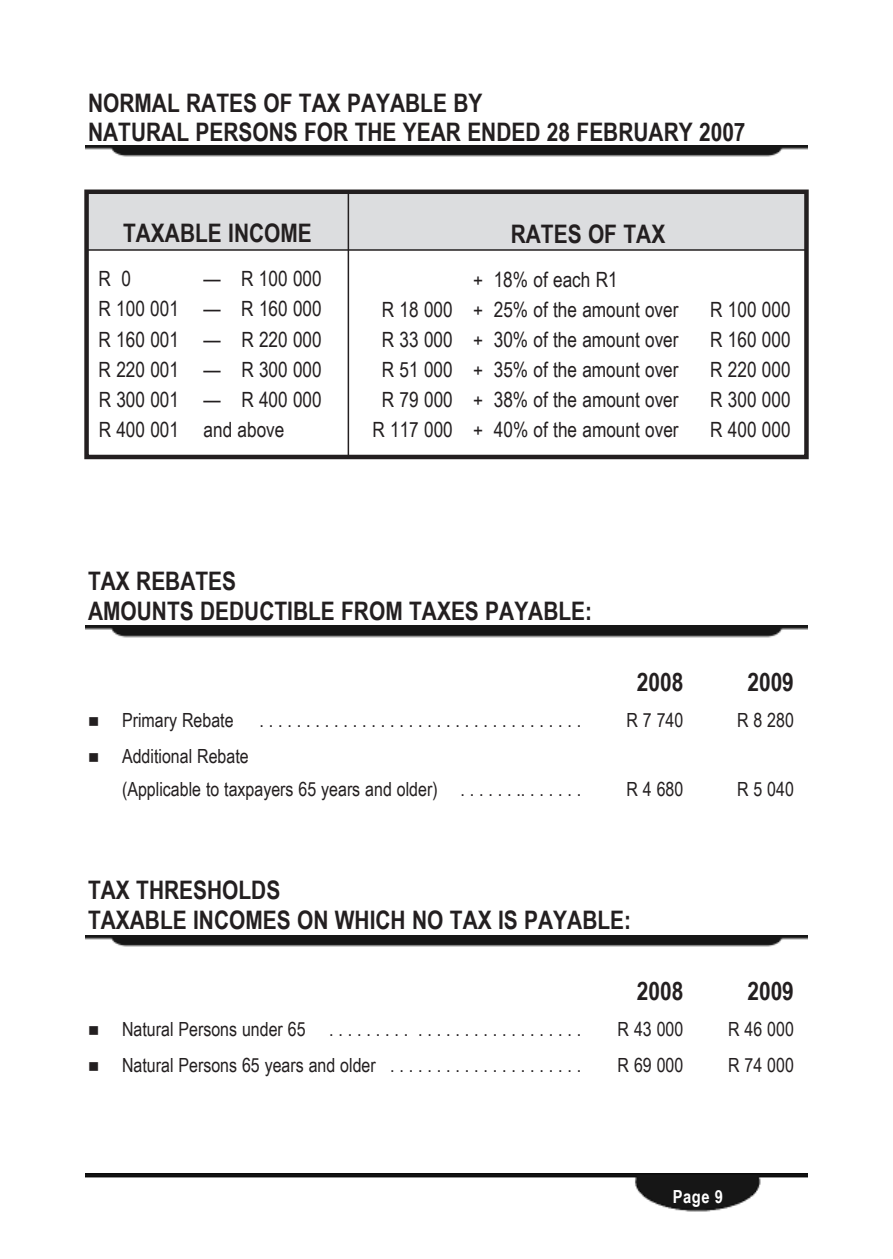
<style>
.page{position:relative;width:893px;height:1259px;background:#fff}
.page>*{position:absolute;margin:0;border:0;box-sizing:border-box;transform-origin:0 0}
.t1{font:700 25.5px/30px "Arial Narrow";color:#231f20}
.t2{font:21px/30px "Arial Narrow";color:#231f20;text-align:justify}
.t3{font:19.5px/32.4px "Arial Narrow";color:#231f20}
.t4{font:700 18px "Arial Narrow";color:#fff}
</style>
<div class="page">
<div style="left:85px;top:192px;width:720px;height:58px;background:#dcdddf"></div>
<div style="left:84px;top:189px;width:725px;height:270px;border:4px solid #231f20"></div>
<hr style="left:348px;top:190px;width:1px;height:267px;background:#231f20">
<hr style="left:85px;top:249px;width:723px;height:2px;background:#231f20">
<img style="left:85px;top:145px;width:723px;height:12px">
<img style="left:85px;top:626px;width:723px;height:12px">
<img style="left:85px;top:935px;width:723px;height:12px">
<img style="left:85px;top:1174px;width:723px;height:38px">
<h1 class="t1" style="left:88px;top:88px;width:659px;line-height:29.1px">NORMAL RATES OF TAX PAYABLE BY<br>NATURAL PERSONS FOR THE YEAR ENDED 28 FEBRUARY 2007</h1>
<h1 class="t1" style="left:123px;top:218px;width:28px">TAXABLE</h1>
<h1 class="t1" style="left:228px;top:218px;width:53px">INCOME</h1>
<p class="t2" style="left:99px;top:264px;width:34px">R 0</p>
<p class="t2" style="left:99px;top:264px;width:225px;text-indent:105px">— R 100 000<br>R 100 001 — R 160 000<br>R 160 001 — R 220 000<br>R 220 001 — R 300 000<br>R 300 001 — R 400 000<br>R 400 001 and above</p>
<h1 class="t1" style="left:511px;top:218px;width:141px">RATES OF TAX</h1>
<p class="t2" style="left:382px;top:265px;width:298px;text-indent:91px">+ 18% of each R1<br>R 18 000 + 25% of the amount over</p>
<p class="t2" style="left:710px;top:295px;width:82px">R 100 000</p>
<p class="t2" style="left:382px;top:325px;width:298px">R 33 000 + 30% of the amount over</p>
<p class="t2" style="left:710px;top:325px;width:82px">R 160 000</p>
<p class="t2" style="left:382px;top:355px;width:298px">R 51 000 + 35% of the amount over</p>
<p class="t2" style="left:710px;top:355px;width:82px">R 220 000</p>
<p class="t2" style="left:382px;top:385px;width:298px">R 79 000 + 38% of the amount over</p>
<p class="t2" style="left:710px;top:385px;width:82px">R 300 000</p>
<p class="t2" style="left:372px;top:415px;width:308px">R 117 000 + 40% of the amount over</p>
<p class="t2" style="left:710px;top:415px;width:82px">R 400 000</p>
<h1 class="t1" style="left:88px;top:565px;width:506px;text-indent:107px">TES<br>AMOUNTS DEDUCTIBLE FROM TAXES PAYABLE:</h1>
<h1 class="t1" style="left:88px;top:565px;width:64px">TAX REBA</h1>
<p class="t3" style="left:88px;top:704px;width:147px">■ Primary Rebate</p>
<p class="t3" style="left:259px;top:704px;width:324px">. . . . . . . . . . . . . . . . . . . . . . . . . . . . . . . . . . .</p>
<p class="t3" style="left:122px;top:740px;width:461px;text-indent:-34px">■ Additional Rebate<br>(Applicable to taxpayers 65 years and older) . . . . . . .. . . . . . .</p>
<h1 class="t1" style="left:637px;top:667px;width:48px">2008</h1>
<h1 class="t1" style="left:747px;top:667px;width:48px">2009</h1>
<p class="t3" style="left:626px;top:704px;width:58px">R 7 740</p>
<p class="t3" style="left:737px;top:704px;width:58px">R 8 280</p>
<p class="t3" style="left:626px;top:772px;width:58px">R 4 680</p>
<p class="t3" style="left:737px;top:772px;width:58px">R 5 040</p>
<h1 class="t1" style="left:88px;top:874px;width:77px">TAX THRESHOLDS<br>TAXABLE</h1>
<h1 class="t1" style="left:193px;top:904px;width:52px">INCOMES</h1>
<h1 class="t1" style="left:297px;top:904px;width:335px">ON WHICH NO TAX IS PAYABLE:</h1>
<h1 class="t1" style="left:637px;top:975px;width:48px">2008</h1>
<h1 class="t1" style="left:747px;top:975px;width:48px">2009</h1>
<p class="t3" style="left:88px;top:1012px;width:495px">■ Natural Persons under 65 . . . . . . . . . . . . . . . . . . . . . . . . . . .</p>
<p class="t3" style="left:618px;top:1012px;width:67px">R 43 000</p>
<p class="t3" style="left:728px;top:1012px;width:67px">R 46 000</p>
<p class="t3" style="left:88px;top:1048px;width:495px">■ Natural Persons 65 years and older . . . . . . . . . . . . . . . . . . . . .</p>
<p class="t3" style="left:618px;top:1048px;width:67px">R 69 000</p>
<p class="t3" style="left:728px;top:1048px;width:67px">R 74 000</p>
<p class="t4" style="left:673px;top:1185px;width:52px">PAGE 9</p>
</div>
